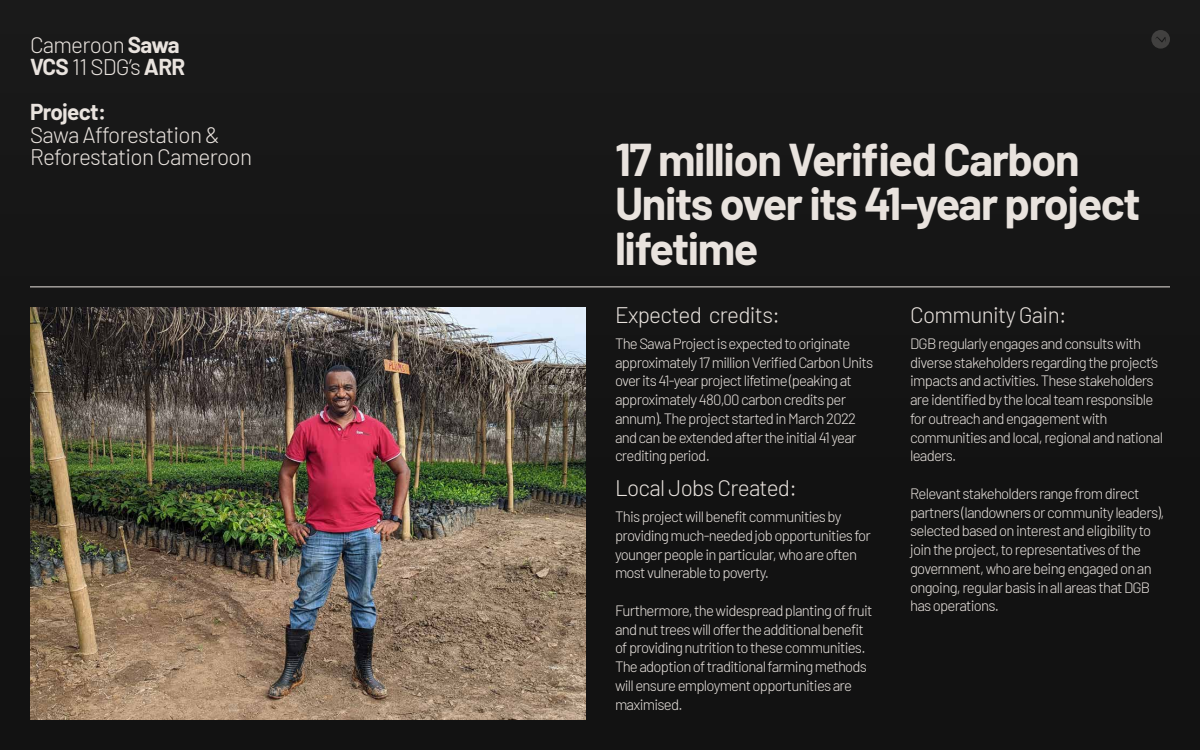
<style>
.page{position:relative;width:1200px;height:750px;background:#151515}
.page>*{position:absolute;margin:0;border:0;box-sizing:border-box;transform-origin:0 0}
.t1{font:700 44.92px/44.9px "Barlow";letter-spacing:-.03em;color:#e9e3de}
.t2{font:300 22.5px/22.5px "Barlow";letter-spacing:-.03em;color:#e9e3de}
.t3{font:700 22.5px "Barlow";letter-spacing:-.03em;color:#e9e3de}
.t4{font:300 15px/18.8px "Barlow";letter-spacing:-.05em;color:#e9e3de}
.s1{font-weight:700}
</style>
<div class="page">
<img style="left:30px;top:307px;width:556px;height:413px">
<hr style="left:30px;top:286px;width:1140px;height:1px;background:#e9e3de">
<svg style="left:1151px;top:30px;width:19px;height:19px"></svg>
<h2 class="t2" style="left:30px;top:31px;width:157px">Cameroon <span class="s1">Sawa<br>VCS</span> 11 SDG’s <span class="s1">ARR</span></h2>
<h2 class="t3" style="left:30px;top:95px;width:78px">Project:</h2>
<h2 class="t2" style="left:30px;top:121px;width:224px">Sawa Afforestation &amp;<br>Reforestation Cameroon</h2>
<h1 class="t1" style="left:615px;top:133px;width:527px">17 million Verified Carbon<br>Units over its 41-year project lifetime</h1>
<h2 class="t2" style="left:615px;top:301px;width:166px">Expected credits:</h2>
<p class="t4" style="left:615px;top:333px;width:260px">The Sawa Project is expected to originate approximately 17 million Verified Carbon Units over its 41-year project lifetime (peaking at approximately 480,00 carbon credits per annum). The project started in March 2022 and can be extended after the initial 41 year crediting period.</p>
<h2 class="t2" style="left:615px;top:475px;width:183px">Local Jobs Created:</h2>
<p class="t4" style="left:615px;top:506px;width:258px">This project will benefit communities by providing much-needed job opportunities for younger people in particular, who are often most vulnerable to poverty.</p>
<p class="t4" style="left:615px;top:600px;width:259px">Furthermore, the widespread planting of fruit and nut trees will offer the additional benefit of providing nutrition to these communities.<br>The adoption of traditional farming methods will ensure employment opportunities are maximised.</p>
<h2 class="t2" style="left:910px;top:301px;width:158px">Community Gain:</h2>
<p class="t4" style="left:910px;top:333px;width:255px">DGB regularly engages and consults with diverse stakeholders regarding the project’s impacts and activities. These stakeholders are identified by the local team responsible for outreach and engagement with communities and local, regional and national leaders.</p>
<p class="t4" style="left:910px;top:483px;width:256px">Relevant stakeholders range from direct partners (landowners or community leaders), selected based on interest and eligibility to join the project, to representatives of the government, who are being engaged on an ongoing, regular basis in all areas that DGB has operations.</p>
</div>
